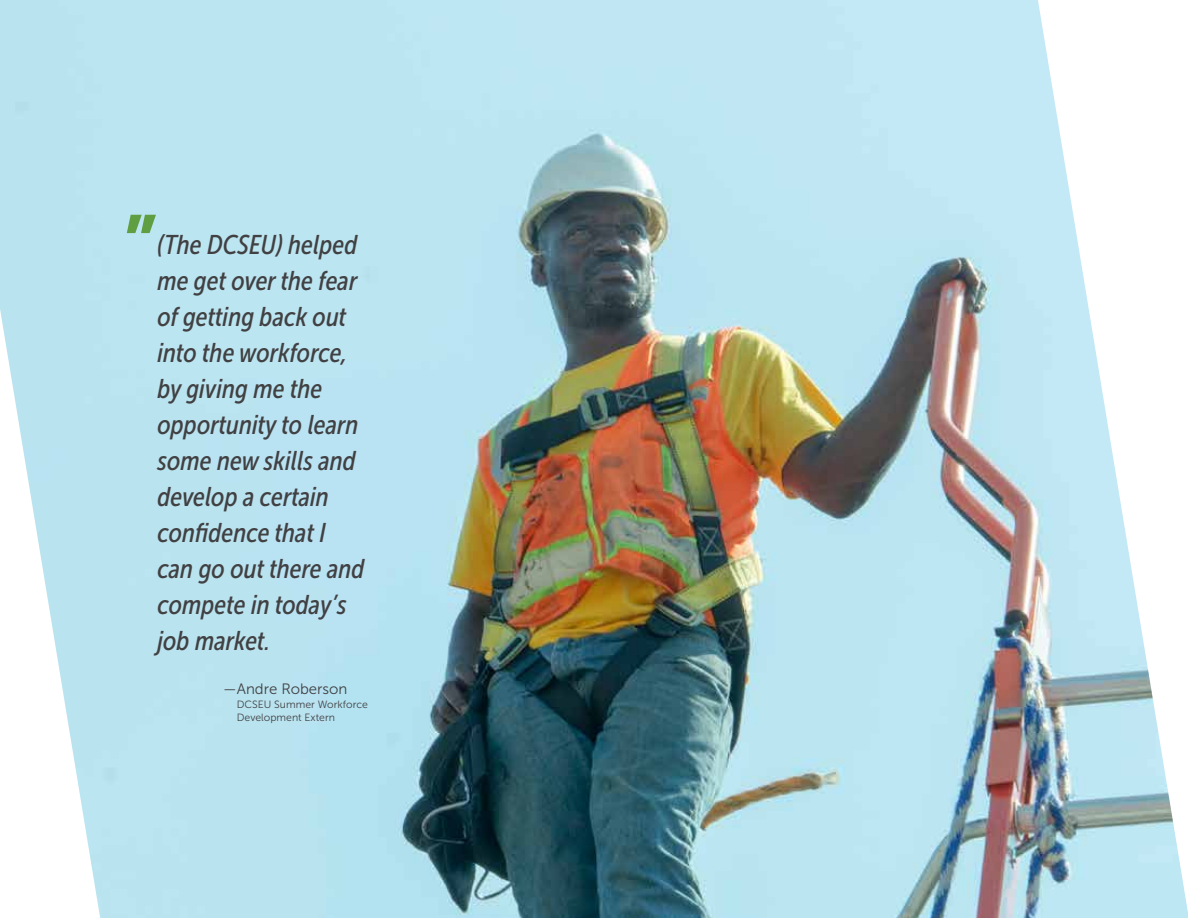
<style>
.page{position:relative;width:1188px;height:918px;background:#fff}
.page>*{position:absolute;margin:0;border:0;box-sizing:border-box;transform-origin:0 0}
.t1{font:72px "Museo Slab 900";color:#5f9e41}
.t2{font:italic 27px/36px "Museo Sans Cond 500";color:#414042}
.t3{font:15px "Museo Sans 300";color:#414042}
.t4{font:10.5px/13.5px "Museo Sans 300";color:#414042}
</style>
<div class="page">
<img style="left:0;top:0;width:1188px;height:918px">
<h1 class="t1" style="left:124px;top:200px;width:34px">”</h1>
<p class="t2" style="left:157px;top:227px;width:209px">(The DCSEU) helped me get over the fear of getting back out into the workforce, by giving me the opportunity to learn some new skills and develop a certain confidence that I can go out there and compete in today’s job market.</p>
<p class="t3" style="left:223px;top:681px;width:126px">—Andre Roberson</p>
<p class="t4" style="left:237px;top:697px;width:133px">DCSEU Summer Workforce<br>Development Extern</p>
</div>
